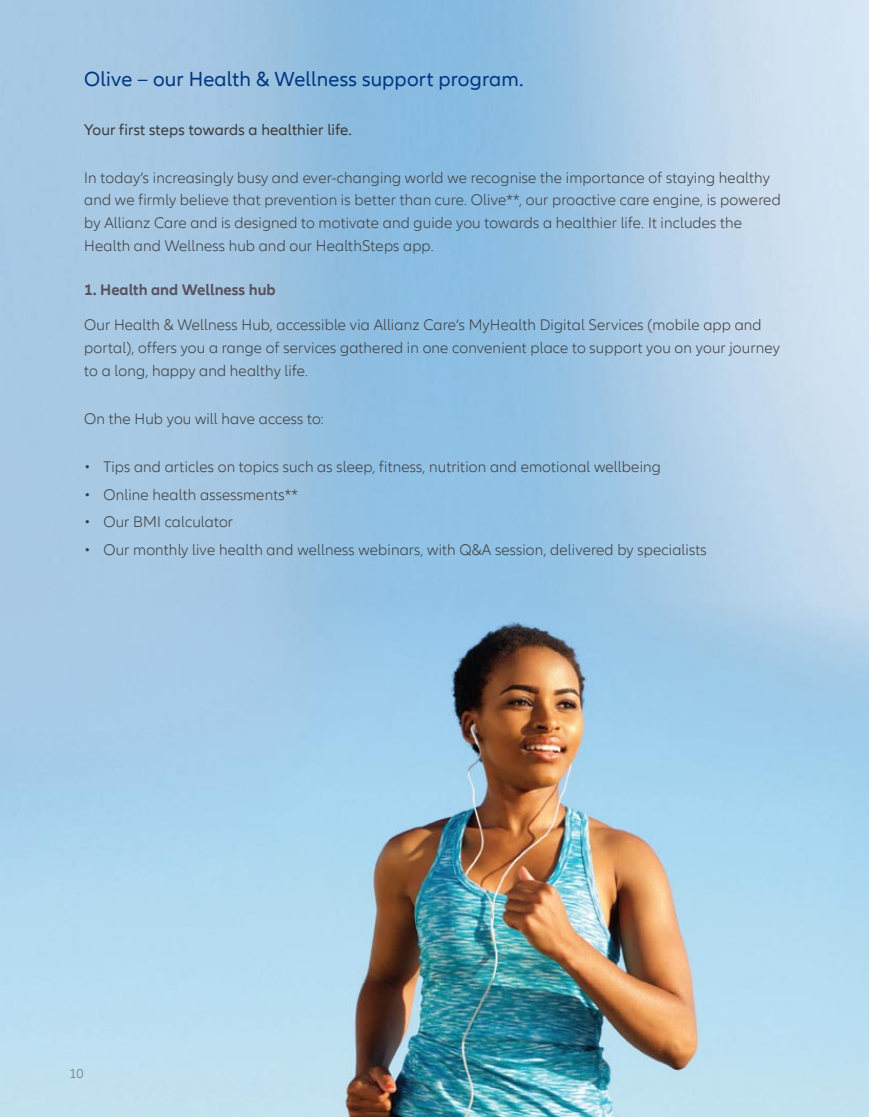
<style>
.page{position:relative;width:869px;height:1117px;background:#fff}
.page>*{position:absolute;margin:0;border:0;box-sizing:border-box;transform-origin:0 0}
.t1{font:21px "Allianz Neo";letter-spacing:.01em;color:#003781}
.t2{font:300 15.75px/22.8px "Allianz Neo";letter-spacing:.01em;color:#3c3c3c}
.t3{font:15.75px "Allianz Neo";letter-spacing:.01em;color:#3c3c3c}
.t4{font:700 15.75px "Allianz Neo";color:#5a5360}
.t5{font:300 13.12px "Allianz Neo";color:#6c6e71}
</style>
<div class="page">
<img style="left:0;top:0;width:868px;height:1116px">
<h1 class="t1" style="left:84px;top:66px;width:440px">Olive – our Health &amp; Wellness support program.</h1>
<p class="t3" style="left:84px;top:120px;width:269px">Your first steps towards a healthier life.</p>
<p class="t2" style="left:84px;top:166px;width:697px">In today’s increasingly busy and ever-changing world we recognise the importance of staying healthy and we firmly believe that prevention is better than cure. Olive**, our proactive care engine, is powered by Allianz Care and is designed to motivate and guide you towards a healthier life. It includes the Health and Wellness hub and our HealthSteps app.</p>
<p class="t4" style="left:84px;top:280px;width:193px">1. Health and Wellness hub</p>
<p class="t2" style="left:84px;top:314px;width:696px">Our Health &amp; Wellness Hub, accessible via Allianz Care’s MyHealth Digital Services (mobile app and portal), offers you a range of services gathered in one convenient place to support you on your journey to a long, happy and healthy life.</p>
<p class="t2" style="left:84px;top:407px;width:241px">On the Hub you will have access to:</p>
<p class="t2" style="left:84px;top:455px;width:578px">• Tips and articles on topics such as sleep, fitness, nutrition and emotional wellbeing</p>
<p class="t2" style="left:84px;top:483px;width:215px">• Online health assessments**</p>
<p class="t2" style="left:84px;top:510px;width:150px">• Our BMI calculator</p>
<p class="t2" style="left:84px;top:538px;width:623px">• Our monthly live health and wellness webinars, with Q&amp;A session, delivered by specialists</p>
<p class="t5" style="left:69px;top:1065px;width:16px">10</p>
</div>
